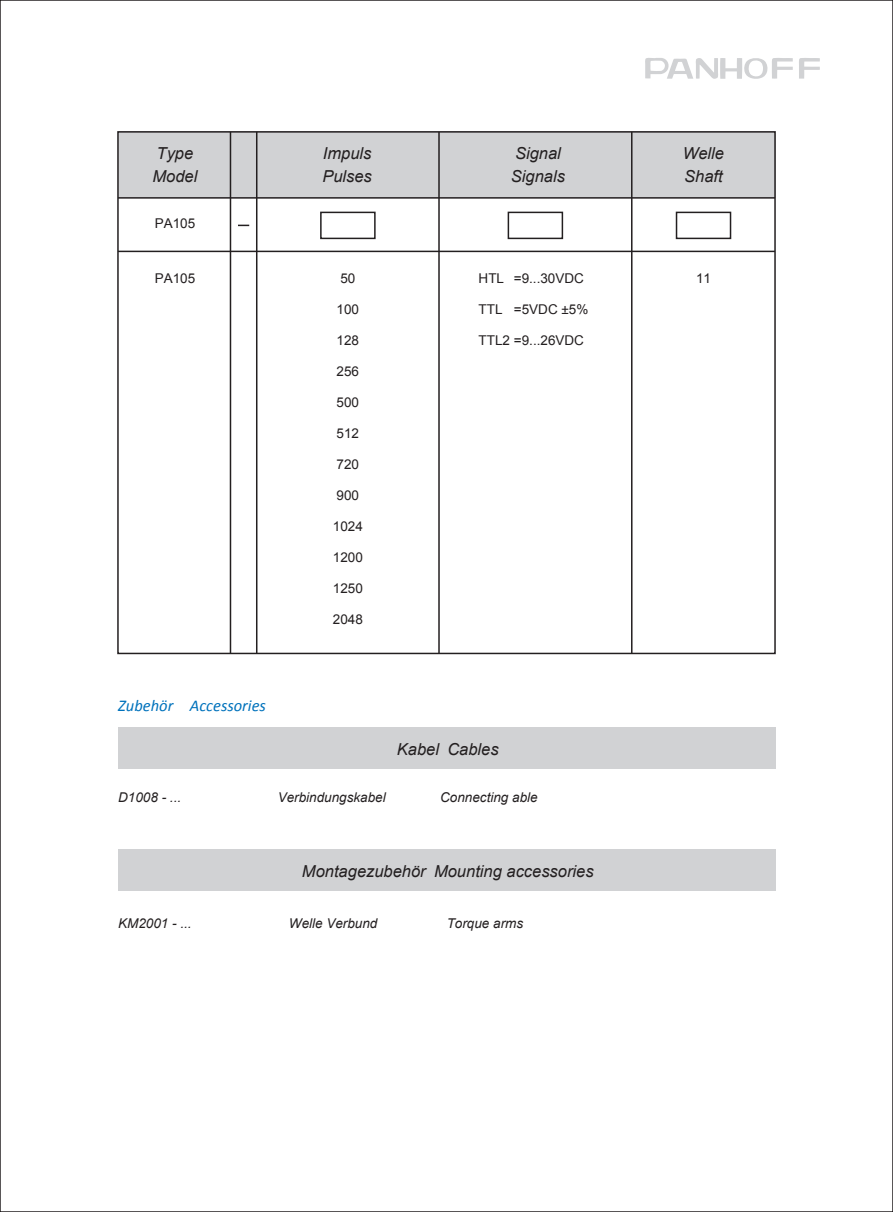
<style>
.page{position:relative;width:893px;height:1212px;background:#fff}
.page>*{position:absolute;margin:0;border:0;box-sizing:border-box;transform-origin:0 0}
.t1{font:italic 16.5px/22.5px "Arial";color:#231f20}
.t2{font:italic 16.5px "Calibri";color:#0072bc}
.t3{font:13.5px "Arial";color:#231f20}
.t4{font:italic 13.5px "Arial";color:#231f20}
</style>
<div class="page">
<svg style="left:645px;top:58px;width:175px;height:21px"></svg>
<div style="left:118px;top:132px;width:657px;height:66px;background:#d1d2d4"></div>
<div style="left:117px;top:131px;width:659px;height:523px;border:2px solid #231f20"></div>
<hr style="left:118px;top:197px;width:657px;height:2px;background:#231f20">
<hr style="left:118px;top:251px;width:657px;height:1px;background:#231f20">
<div style="left:320px;top:212px;width:56px;height:27px;border:2px solid #231f20"></div>
<div style="left:508px;top:212px;width:55px;height:27px;border:2px solid #231f20"></div>
<div style="left:676px;top:212px;width:55px;height:27px;border:2px solid #231f20"></div>
<hr style="left:256px;top:132px;width:1px;height:521px;background:#231f20">
<hr style="left:230px;top:132px;width:1px;height:521px;background:#231f20">
<hr style="left:438px;top:132px;width:2px;height:521px;background:#231f20">
<hr style="left:631px;top:132px;width:1px;height:521px;background:#231f20">
<div style="left:118px;top:727px;width:657px;height:41px;background:#d1d2d4"></div>
<div style="left:118px;top:850px;width:657px;height:41px;background:#d1d2d4"></div>
<p class="t1" style="left:153px;top:142px;width:46px">Type<br>Model</p>
<p class="t1" style="left:511px;top:142px;width:56px">Signal<br>Signals</p>
<p class="t1" style="left:322px;top:142px;width:51px">Impuls<br>Pulses</p>
<p class="t3" style="left:155px;top:214px;width:42px">PA105</p>
<p class="t3" style="left:155px;top:269px;width:42px">PA105</p>
<p class="t3" style="left:340px;top:269px;width:17px">50</p>
<p class="t3" style="left:337px;top:300px;width:24px">100</p>
<p class="t3" style="left:337px;top:332px;width:24px">128</p>
<p class="t3" style="left:337px;top:363px;width:24px">256</p>
<p class="t3" style="left:337px;top:394px;width:24px">500</p>
<p class="t3" style="left:337px;top:425px;width:24px">512</p>
<p class="t3" style="left:337px;top:456px;width:24px">720</p>
<p class="t3" style="left:337px;top:487px;width:24px">900</p>
<p class="t3" style="left:333px;top:518px;width:32px">1024</p>
<p class="t3" style="left:333px;top:549px;width:32px">1200</p>
<p class="t3" style="left:333px;top:580px;width:32px">1250</p>
<p class="t3" style="left:333px;top:611px;width:32px">2048</p>
<p class="t3" style="left:479px;top:269px;width:107px">HTL =9...30VDC</p>
<p class="t3" style="left:479px;top:300px;width:111px">TTL =5VDC ±5%</p>
<p class="t3" style="left:479px;top:332px;width:107px">TTL2 =9...26VDC</p>
<p class="t2" style="left:118px;top:695px;width:149px">Zubehör Accessories</p>
<p class="t1" style="left:397px;top:738px;width:103px">Kabel Cables</p>
<p class="t4" style="left:118px;top:789px;width:65px">D1008 - ...</p>
<p class="t4" style="left:278px;top:789px;width:110px">Verbindungskabel</p>
<p class="t4" style="left:440px;top:789px;width:99px">Connecting able</p>
<p class="t4" style="left:118px;top:914px;width:75px">KM2001 - ...</p>
<p class="t1" style="left:302px;top:860px;width:293px">Montagezubehör Mounting accessories</p>
<p class="t4" style="left:289px;top:914px;width:90px">Welle Verbund</p>
<p class="t4" style="left:447px;top:914px;width:78px">Torque arms</p>
<p class="t1" style="left:683px;top:142px;width:43px">Welle<br>Shaft</p>
<p class="t3" style="left:696px;top:269px;width:17px">11</p>
</div>
